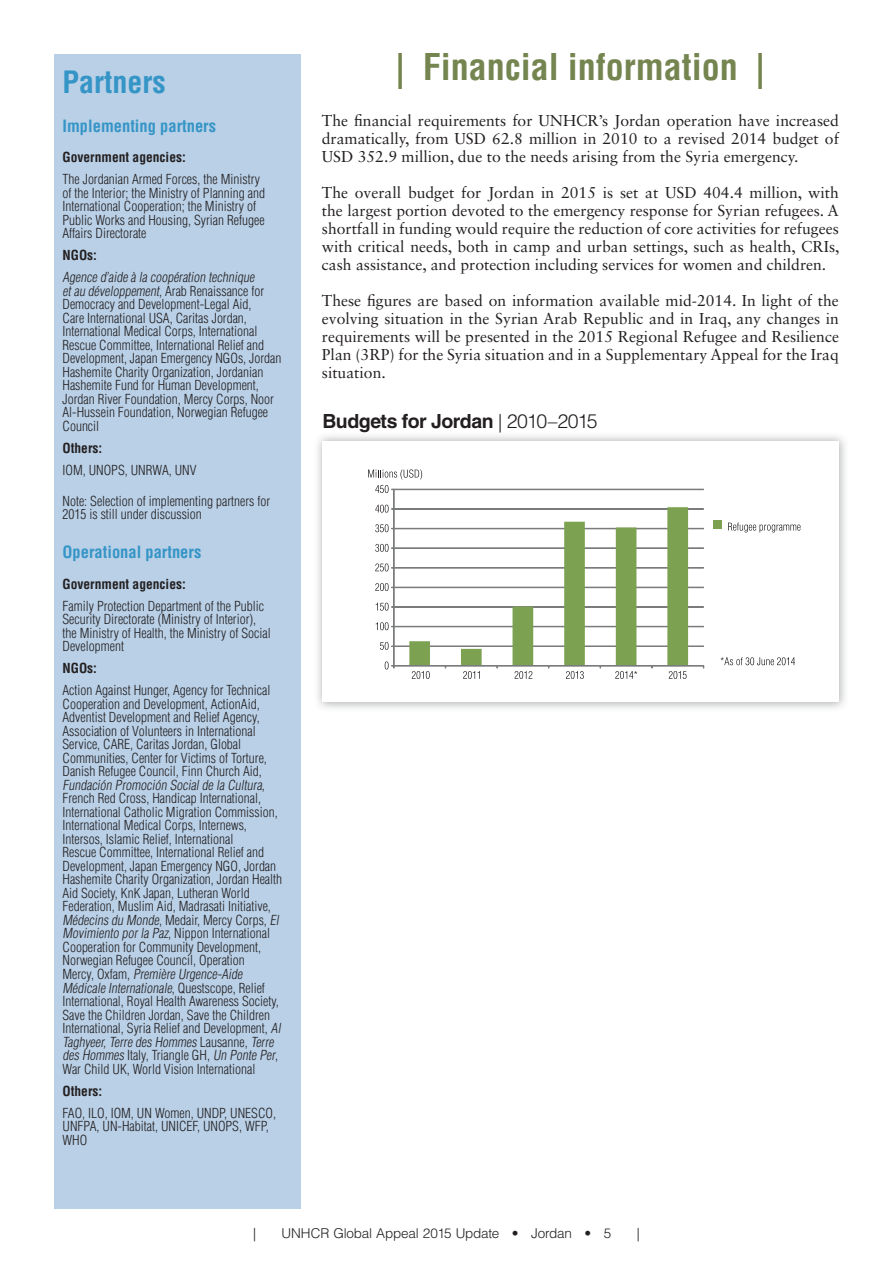
<style>
.page{position:relative;width:893px;height:1263px;background:#fff}
.page>*{position:absolute;margin:0;border:0;box-sizing:border-box;transform-origin:0 0}
.t1{font:700 condensed 36px "Helvetica LT Std";color:#758550}
.t2{font:700 condensed 30px "Helvetica LT Std";color:#3595c6}
.t3{font:700 19.5px "Helvetica LT Std";letter-spacing:-.025em;color:#231f20}
.t4{font:700 condensed 16.5px "Helvetica LT Std";color:#3595c6}
.t5{font:15.75px/18px "Sabon LT Std";color:#231f20;text-align:justify}
.t6{font:300 condensed 13.5px/13.5px "Helvetica LT Std";color:#231f20}
.t7{font:700 condensed 13.5px "Helvetica LT Std";color:#231f20}
.t8{font:300 13.5px "Helvetica LT Std";letter-spacing:-.015em;color:#231f20}
.s1{font-style:italic}
.s2{font-family:"Agenda";font-weight:300}
.s3{font-weight:300}
</style>
<div class="page">
<div style="left:54px;top:54px;width:247px;height:1155px;background:#b9d0e7"></div>
<svg style="left:721px;top:657px;width:74px;height:8px"></svg>
<svg style="left:368px;top:469px;width:54px;height:10px"></svg>
<svg style="left:728px;top:522px;width:72px;height:10px"></svg>
<div style="left:713px;top:520px;width:9px;height:9px;background:#7ca150"></div>
<hr style="left:394px;top:568px;width:310px;height:1px;background:#7a7b7c">
<div style="left:394px;top:646px;width:310px;height:1px;border:1px solid #7a7b7c"></div>
<div style="left:394px;top:626px;width:310px;height:1px;border:1px solid #7a7b7c"></div>
<div style="left:394px;top:607px;width:310px;height:1px;border:1px solid #7a7b7c"></div>
<div style="left:394px;top:587px;width:310px;height:1px;border:1px solid #7a7b7c"></div>
<div style="left:394px;top:567px;width:310px;height:1px;border:1px solid #7a7b7c"></div>
<div style="left:394px;top:548px;width:310px;height:1px;border:1px solid #7a7b7c"></div>
<div style="left:394px;top:528px;width:310px;height:1px;border:1px solid #7a7b7c"></div>
<div style="left:394px;top:509px;width:310px;height:1px;border:1px solid #7a7b7c"></div>
<div style="left:394px;top:489px;width:310px;height:1px;border:1px solid #7a7b7c"></div>
<div style="left:394px;top:489px;width:1px;height:177px;border:1px solid #7a7b7c"></div>
<div style="left:394px;top:665px;width:310px;height:1px;border:1px solid #7a7b7c"></div>
<svg style="left:385px;top:661px;width:10px;height:8px"></svg>
<svg style="left:380px;top:642px;width:14px;height:8px"></svg>
<svg style="left:376px;top:622px;width:18px;height:8px"></svg>
<svg style="left:376px;top:603px;width:18px;height:8px"></svg>
<svg style="left:375px;top:583px;width:19px;height:8px"></svg>
<svg style="left:375px;top:563px;width:19px;height:8px"></svg>
<svg style="left:375px;top:544px;width:19px;height:8px"></svg>
<svg style="left:375px;top:524px;width:19px;height:8px"></svg>
<svg style="left:375px;top:505px;width:19px;height:8px"></svg>
<svg style="left:375px;top:485px;width:19px;height:8px"></svg>
<svg style="left:409px;top:507px;width:279px;height:172px"></svg>
<h2 class="t2" style="left:63px;top:63px;width:105px">Partners</h2>
<p class="t4" style="left:63px;top:115px;width:155px">Implementing partners</p>
<p class="t7" style="left:63px;top:149px;width:125px">Government agencies:</p>
<p class="t6" style="left:63px;top:172px;width:204px">The Jordanian Armed Forces, the Ministry of the Interior; the Ministry of Planning and International Cooperation; the Ministry of Public Works and Housing, Syrian Refugee Affairs Directorate</p>
<p class="t7" style="left:63px;top:247px;width:36px">NGOs:</p>
<p class="t6" style="left:62px;top:270px;width:220px"><span class="s1">Agence d’aide à la coopération technique etau développement</span>, Arab Renaissance for Democracy and Development-Legal Aid,<br>Care International USA, Caritas Jordan, International Medical Corps, International Rescue Committee, International Relief and Development, Japan Emergency NGOs, Jordan Hashemite Charity Organization, Jordanian Hashemite Fund for Human Development, Jordan River Foundation, Mercy Corps, Noor Al-Hussein Foundation, Norwegian Refugee Council</p>
<p class="t7" style="left:63px;top:439px;width:41px">Others:</p>
<p class="t6" style="left:63px;top:463px;width:136px">IOM, UNOPS, UNRWA, UNV</p>
<p class="t6" style="left:63px;top:494px;width:209px">Note: Selection of implementing partners for<br>2015 is still under discussion</p>
<p class="t4" style="left:63px;top:542px;width:140px">Operational partners</p>
<p class="t7" style="left:63px;top:575px;width:125px">Government agencies:</p>
<p class="t6" style="left:63px;top:599px;width:210px">Family Protection Department of the Public Security Directorate (Ministry of Interior), the Ministry of Health, the Ministry of Social Development</p>
<p class="t7" style="left:63px;top:660px;width:36px">NGOs:</p>
<p class="t6" style="left:62px;top:684px;width:222px">Action Against Hunger, Agency for Technical Cooperation and Development, ActionAid, Adventist Development and Relief Agency, Association of Volunteers in International Service, CARE, Caritas Jordan, Global Communities, Center for Victims of Torture, Danish Refugee Council, Finn Church Aid, <span class="s1">Fundación Promoción Socialde la Cultura</span>, French Red Cross, Handicap International, International Catholic Migration Commission, International Medical Corps, Internews, Intersos, Islamic Relief, International<br>Rescue Committee, International Relief and Development, Japan Emergency NGO, Jordan Hashemite Charity Organization, Jordan Health Aid Society, KnK Japan, Lutheran World Federation, Muslim Aid, Madrasati Initiative, <span class="s1">Médecins du Monde</span>, Medair, Mercy Corps, <span class="s1">El Movimiento porla Paz</span>, Nippon International Cooperation for Community Development, Norwegian Refugee Council, Operation<br>M e r c y, O xf a m , <span class="s1">Première Urgence-Aide Médicale Internationale</span>, Q u e s t s c o p e , R e l i e f International, Royal Health Awareness Society, Save the Children Jordan, Save the Children International, Syria Relief and Development, <span class="s1">Al Taghyeer,Terre des Hommes</span> L a u s a n n e , <span class="s1">Terre des Hommes</span> I ta l y, Tr i a n g l e G H , <span class="s1">Un Ponte Per</span>, War Child UK, World Vision International</p>
<p class="t7" style="left:62px;top:1082px;width:41px">Others:</p>
<p class="t6" style="left:62px;top:1106px;width:215px">FAO, ILO, IOM, UN Women, UNDP, UNESCO,<br>UNFPA, UN-Habitat, UNICEF, UNOPS, WFP,<br>WHO</p>
<h1 class="t1" style="left:396px;top:44px;width:371px">| Financial information |</h1>
<p class="t5" style="left:322px;top:111px;width:519px">The nancial requirements for UNHCR’s Jordan operation have increased dramatically, from USD 62.8 million in 2010 to a revised 2014 budget of USD 352.9 million, due to the needs arising from the Syria emergency.</p>
<p class="t5" style="left:322px;top:183px;width:519px">The overall budget for Jordan in 2015 is set at USD 404.4 million, with the largest portion devoted to the emergency response for Syrian refugees. A shortfall in funding would require the reduction of core activities for refugees with critical needs, both in camp and urban settings, such as health, CRIs, cash assistance, and protection including services for women and children.</p>
<p class="t5" style="left:322px;top:291px;width:519px">These gures are based on information available mid-2014. In light of the evolving situation in the Syrian Arab Republic and in Iraq, any changes in requirements will be presented in the 2015 Regional Refugee and Resilience Plan (3RP) for the Syria situation and in a Supplementary Appeal for the Iraq situation.</p>
<h3 class="t3" style="left:323px;top:409px;width:277px">Budgets for Jordan <span class="s2">|</span> <span class="s3">2010–2015</span></h3>
<p class="t8" style="left:253px;top:1224px;width:4px">|</p>
<p class="t8" style="left:281px;top:1224px;width:332px">UNHCR Global Appeal 2015 Update • Jordan • 5</p>
<p class="t8" style="left:637px;top:1224px;width:4px">|</p>
</div>
